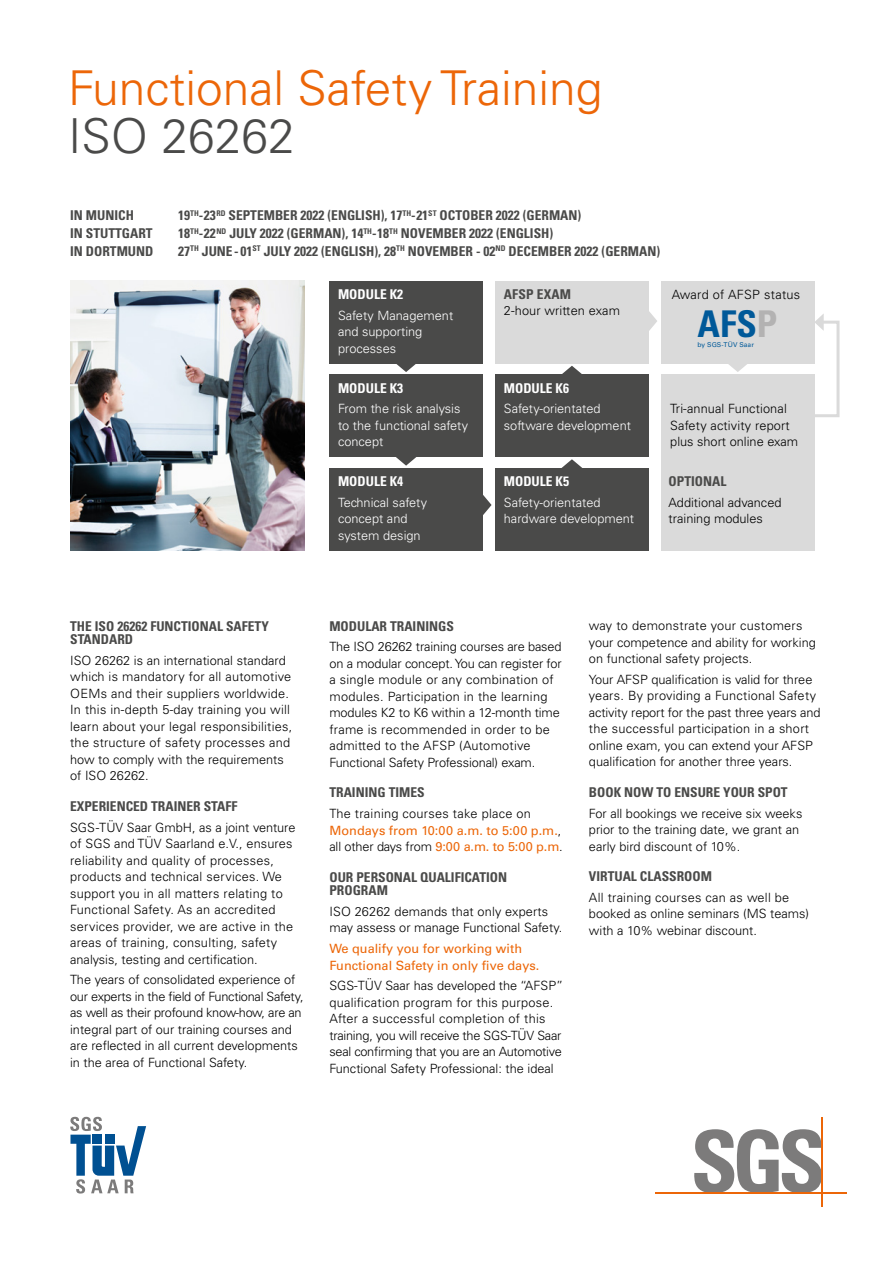
<style>
.page{position:relative;width:893px;height:1263px;background:#fff}
.page>*{position:absolute;margin:0;border:0;box-sizing:border-box;transform-origin:0 0}
.t1{font:300 48px "Univers LT Std";color:#ec6608}
.t2{font:300 48px "Univers LT Std";color:#4a4a49}
.t3{font:700 condensed 36.9px "Univers LT Std";color:#005999}
.t4{font:700 condensed 13.5px/13.5px "Univers LT Std";color:#4a4a49}
.t5{font:700 condensed 13.5px "Univers LT Std";color:#fff}
.t6{font:300 12.75px/16.5px "Univers LT Std";color:#000}
.t7{font:300 12.75px/16.5px "Univers LT Std";letter-spacing:.02em;color:#000}
.t8{font:300 12.75px/16.5px "Univers LT Std";color:#fff}
.t9{font:12.75px/16.5px "Univers LT Std";color:#ec6608}
.t10{font:6.6px "Univers LT Std";letter-spacing:.01em;color:#005999}
.s1{color:#b3b2b2}
.s2{font-weight:400;color:#ec6608}
</style>
<div class="page">
<div style="left:330px;top:281px;width:153px;height:83px;background:#4a4a49"></div>
<div style="left:330px;top:374px;width:153px;height:83px;background:#4a4a49"></div>
<div style="left:330px;top:468px;width:153px;height:83px;background:#4a4a49"></div>
<div style="left:495px;top:281px;width:153px;height:83px;background:#dadada"></div>
<div style="left:495px;top:374px;width:153px;height:83px;background:#4a4a49"></div>
<div style="left:495px;top:468px;width:153px;height:83px;background:#4a4a49"></div>
<div style="left:661px;top:281px;width:153px;height:83px;background:#dadada"></div>
<div style="left:661px;top:374px;width:153px;height:83px;background:#dadada"></div>
<div style="left:661px;top:453px;width:153px;height:98px;background:#dadada"></div>
<svg style="left:396px;top:364px;width:20px;height:8px"></svg>
<svg style="left:728px;top:364px;width:19px;height:8px"></svg>
<svg style="left:396px;top:457px;width:21px;height:9px"></svg>
<svg style="left:561px;top:459px;width:21px;height:9px"></svg>
<svg style="left:562px;top:366px;width:20px;height:8px"></svg>
<svg style="left:483px;top:495px;width:9px;height:20px"></svg>
<svg style="left:648px;top:310px;width:9px;height:22px"></svg>
<svg style="left:814px;top:313px;width:26px;height:106px"></svg>
<svg style="left:70px;top:1117px;width:76px;height:76px"></svg>
<svg style="left:694px;top:1129px;width:127px;height:63px"></svg>
<hr style="left:656px;top:1192px;width:191px;height:1px;background:#ec6608">
<hr style="left:821px;top:1117px;width:2px;height:89px;background:#ec6608">
<img style="left:70px;top:281px;width:234px;height:270px">
<h1 class="t1" style="left:68px;top:59px;width:536px">Functional Safety Training</h1>
<h1 class="t2" style="left:68px;top:107px;width:228px">ISO 26262</h1>
<p class="t4" style="left:70px;top:209px;width:65px">IN MUNICH</p>
<p class="t4" style="left:178px;top:209px;width:405px">19<sup>TH</sup>-23<sup>RD</sup> SEPTEMBER 2022 (ENGLISH), 17<sup>TH</sup>-21<sup>ST</sup> OCTOBER 2022 (GERMAN)</p>
<p class="t4" style="left:70px;top:226px;width:84px">IN STUTTGART</p>
<p class="t4" style="left:178px;top:226px;width:376px">18<sup>TH</sup>-22<sup>ND</sup> JULY 2022 (GERMAN), 14<sup>TH</sup>-18<sup>TH</sup> NOVEMBER 2022 (ENGLISH)</p>
<p class="t4" style="left:70px;top:244px;width:85px">IN DORTMUND</p>
<p class="t4" style="left:178px;top:244px;width:483px">27<sup>TH</sup> JUNE - 01<sup>ST</sup> JULY 2022 (ENGLISH), 28<sup>TH</sup> NOVEMBER - 02<sup>ND</sup> DECEMBER 2022 (GERMAN)</p>
<p class="t5" style="left:338px;top:286px;width:67px">MODULE K2</p>
<p class="t8" style="left:338px;top:307px;width:117px">Safety Management and supporting processes</p>
<p class="t5" style="left:338px;top:379px;width:67px">MODULE K3</p>
<p class="t8" style="left:338px;top:400px;width:132px">From the risk analysis to the functional safety concept</p>
<p class="t5" style="left:338px;top:473px;width:67px">MODULE K4</p>
<p class="t8" style="left:338px;top:494px;width:91px">Technical safety concept and system design</p>
<p class="t4" style="left:504px;top:287px;width:69px">AFSP EXAM</p>
<p class="t6" style="left:504px;top:303px;width:118px">2-hour written exam</p>
<p class="t5" style="left:504px;top:379px;width:67px">MODULE K6</p>
<p class="t8" style="left:504px;top:400px;width:129px">Safety-orientated software development</p>
<p class="t5" style="left:504px;top:473px;width:67px">MODULE K5</p>
<p class="t8" style="left:504px;top:494px;width:132px">Safety-orientated hardware development</p>
<p class="t7" style="left:672px;top:286px;width:130px">Award of AFSP status</p>
<h2 class="t3" style="left:698px;top:301px;width:81px">AFS<span class="s1">P</span></h2>
<p class="t10" style="left:697px;top:340px;width:58px">by SGS-TÜV Saar</p>
<p class="t6" style="left:670px;top:400px;width:129px">Tri-annual Functional<br>Safety activity report plus short online exam</p>
<p class="t4" style="left:669px;top:474px;width:59px">OPTIONAL</p>
<p class="t6" style="left:669px;top:494px;width:114px">Additional advanced training modules</p>
<p class="t4" style="left:70px;top:619px;width:200px">THE ISO 26262 FUNCTIONAL SAFETY<br>STANDARD</p>
<p class="t7" style="left:70px;top:652px;width:224px">ISO 26262 is an international standard which is mandatory for all automotive OEMs and their suppliers worldwide.<br>In this in-depth 5-day training you will learn about your legal responsibilities, the structure of safety processes and how to comply with the requirements of ISO 26262.</p>
<p class="t4" style="left:70px;top:799px;width:169px">EXPERIENCED TRAINER STAFF</p>
<p class="t7" style="left:70px;top:819px;width:227px">SGS-TÜV Saar GmbH, as a joint venture of SGS and TÜV Saarland e.V., ensures reliability and quality of processes, products and technical services. We support you in all matters relating to Functional Safety. As an accredited services provider, we are active in the areas of training, consulting, safety analysis, testing and certification.</p>
<p class="t6" style="left:70px;top:972px;width:235px">The years of consolidated experience of our experts in the field of Functional Safety, as well as their profound know-how, are an integral part of our training courses and are reflected in all current developments in the area of Functional Safety.</p>
<p class="t4" style="left:329px;top:619px;width:126px">MODULAR TRAININGS</p>
<p class="t6" style="left:329px;top:639px;width:234px">The ISO 26262 training courses are based on a modular concept. You can register for a single module or any combination of modules. Participation in the learning modules K2 to K6 within a 12-month time frame is recommended in order to be admitted to the AFSP (Automotive Functional Safety Professional) exam.</p>
<p class="t4" style="left:329px;top:786px;width:97px">TRAINING TIMES</p>
<p class="t7" style="left:329px;top:805px;width:235px">The training courses take place on<br><span class="s2">Mondays from 10:00 a.m. to 5:00 p.m.</span>, all other days from <span class="s2">9:00 a.m. to 5:00 p.m</span>.</p>
<p class="t4" style="left:329px;top:870px;width:179px">OUR PERSONAL QUALIFICATION<br>PROGRAM</p>
<p class="t6" style="left:329px;top:903px;width:235px">ISO 26262 demands that only experts may assess or manage Functional Safety.</p>
<p class="t9" style="left:329px;top:940px;width:211px">We qualify you for working with<br>Functional Safety in only five days.</p>
<p class="t6" style="left:329px;top:978px;width:235px">SGS-TÜV Saar has developed the “AFSP” qualification program for this purpose.<br>After a successful completion of this training, you will receive the SGS-TÜV Saar seal confirming that you are an Automotive Functional Safety Professional: the ideal</p>
<p class="t6" style="left:589px;top:617px;width:228px">way to demonstrate your customers your competence and ability for working on functional safety projects.</p>
<p class="t6" style="left:589px;top:671px;width:233px">Your AFSP qualification is valid for three years. By providing a Functional Safety activity report for the past three years and the successful participation in a short online exam, you can extend your AFSP qualification for another three years.</p>
<p class="t4" style="left:589px;top:785px;width:200px">BOOK NOW TO ENSURE YOUR SPOT</p>
<p class="t6" style="left:589px;top:805px;width:215px">For all bookings we receive six weeks prior to the training date, we grant an early bird discount of 10%.</p>
<p class="t4" style="left:589px;top:869px;width:125px">VIRTUAL CLASSROOM</p>
<p class="t6" style="left:589px;top:889px;width:222px">All training courses can as well be booked as online seminars (MS teams) with a 10% webinar discount.</p>
</div>
